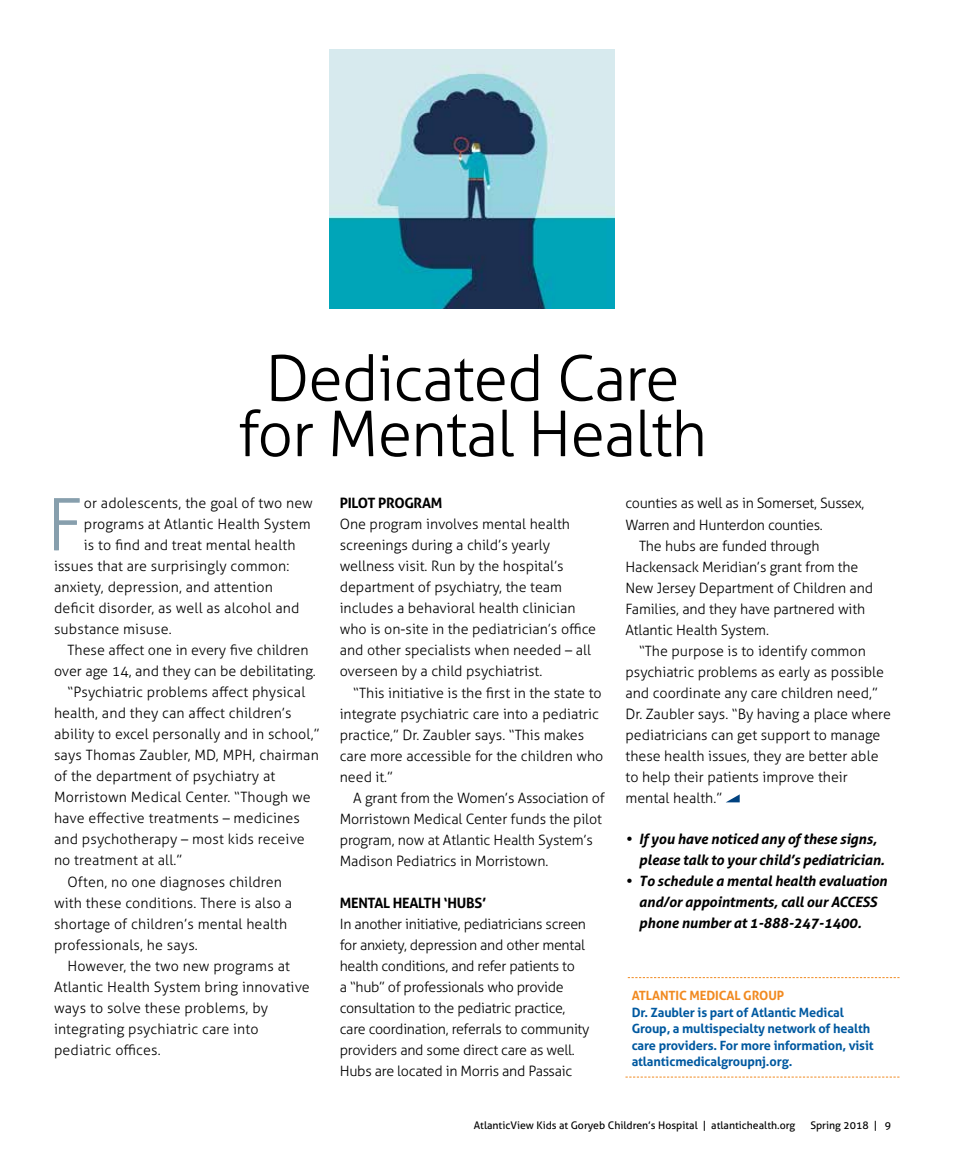
<style>
.page{position:relative;width:972px;height:1175px;background:#fff}
.page>*{position:absolute;margin:0;border:0;box-sizing:border-box;transform-origin:0 0}
.t1{font:300 72.45px "Aller";color:#879fad}
.t2{font:300 63px/55.5px "Aller";letter-spacing:-.02em;color:#000;text-align:center}
.t3{font:300 14.25px/21px "Aller";color:#000}
.t4{font:300 14.25px/21px "Aller";letter-spacing:-.02em;color:#000}
.t5{font:italic 700 14.25px/21px "Aller";letter-spacing:-.01em;color:#000}
.t6{font:700 14.25px "Aller";letter-spacing:-.02em;color:#000}
.t7{font:700 12.75px/16.5px "Aller";letter-spacing:-.01em;color:#0059a0}
.t8{font:700 12.75px "Aller";letter-spacing:-.01em;color:#f18a21}
.t9{font:10.5px "Aller";color:#000}
</style>
<div class="page">
<img style="left:330px;top:50px;width:284px;height:259px">
<svg style="left:628px;top:977px;width:272px;height:1px"></svg>
<svg style="left:626px;top:1076px;width:274px;height:1px"></svg>
<svg style="left:726px;top:794px;width:14px;height:8px"></svg>
<h2 class="t2" style="left:238px;top:350px;width:471px">Dedicated Care for Mental Health</h2>
<h1 class="t1" style="left:47px;top:481px;width:38px">F</h1>
<p class="t3" style="left:84px;top:493px;width:231px">or adolescents, the goal of two new</p>
<p class="t3" style="left:84px;top:514px;width:229px">programs at Atlantic Health System</p>
<p class="t3" style="left:84px;top:535px;width:213px">is to find and treat mental health</p>
<p class="t3" style="left:54px;top:556px;width:237px">issues that are surprisingly common:</p>
<p class="t3" style="left:54px;top:577px;width:220px">anxiety, depression, and attention</p>
<p class="t3" style="left:54px;top:598px;width:247px">deficit disorder, as well as alcohol and</p>
<p class="t3" style="left:54px;top:619px;width:119px">substance misuse.</p>
<p class="t3" style="left:67px;top:640px;width:243px">These affect one in every five children</p>
<p class="t3" style="left:54px;top:661px;width:263px">over age 14, and they can be debilitating.</p>
<p class="t3" style="left:67px;top:682px;width:239px">“Psychiatric problems affect physical</p>
<p class="t3" style="left:54px;top:703px;width:239px">health, and they can affect children’s</p>
<p class="t3" style="left:54px;top:724px;width:267px">ability to excel personally and in school,”</p>
<p class="t3" style="left:54px;top:745px;width:266px">says Thomas Zaubler, MD, MPH, chairman</p>
<p class="t3" style="left:54px;top:766px;width:223px">of the department of psychiatry at</p>
<p class="t3" style="left:54px;top:787px;width:258px">Morristown Medical Center. “Though we</p>
<p class="t3" style="left:54px;top:808px;width:248px">have effective treatments – medicines</p>
<p class="t3" style="left:54px;top:829px;width:252px">and psychotherapy – most kids receive</p>
<p class="t3" style="left:54px;top:850px;width:130px">no treatment at all.”</p>
<p class="t3" style="left:67px;top:871px;width:216px">Often, no one diagnoses children</p>
<p class="t3" style="left:54px;top:892px;width:240px">with these conditions. There is also a</p>
<p class="t3" style="left:54px;top:913px;width:235px">shortage of children’s mental health</p>
<p class="t3" style="left:54px;top:934px;width:145px">professionals, he says.</p>
<p class="t3" style="left:67px;top:955px;width:224px">However, the two new programs at</p>
<p class="t3" style="left:54px;top:976px;width:257px">Atlantic Health System bring innovative</p>
<p class="t3" style="left:54px;top:997px;width:216px">ways to solve these problems, by</p>
<p class="t3" style="left:54px;top:1018px;width:206px">integrating psychiatric care into</p>
<p class="t3" style="left:54px;top:1039px;width:108px">pediatric offices.</p>
<p class="t6" style="left:340px;top:494px;width:104px">PILOT PROGRAM</p>
<p class="t3" style="left:340px;top:514px;width:258px">One program involves mental health screenings during a child’s yearly wellness visit. Run by the hospital’s department of psychiatry, the team includes a behavioral health clinician who is on-site in the pediatrician’s office and other specialists when needed – all overseen by a child psychiatrist.</p>
<p class="t3" style="left:340px;top:682px;width:265px;text-indent:13px">“This initiative is the first in the state to integrate psychiatric care into a pediatric practice,” Dr. Zaubler says. “This makes care more accessible for the children who need it.”</p>
<p class="t3" style="left:340px;top:787px;width:267px;text-indent:13px">A grant from the Women’s Association of Morristown Medical Center funds the pilot program, now at Atlantic Health System’s Madison Pediatrics in Morristown.</p>
<p class="t6" style="left:340px;top:893px;width:148px">MENTAL HEALTH ‘HUBS’</p>
<p class="t4" style="left:340px;top:913px;width:251px">In another initiative, pediatricians screen for anxiety, depression and other mental health conditions, and refer patients to<br>a “hub” of professionals who provide consultation to the pediatric practice, care coordination, referrals to community providers and some direct care as well.<br>Hubs are located in Morris and Passaic</p>
<p class="t4" style="left:626px;top:493px;width:240px">counties as well as in Somerset, Sussex,</p>
<p class="t4" style="left:626px;top:514px;width:199px">Warren and Hunterdon counties.</p>
<p class="t3" style="left:639px;top:535px;width:182px">The hubs are funded through</p>
<p class="t3" style="left:626px;top:556px;width:234px">Hackensack Meridian’s grant from the</p>
<p class="t3" style="left:626px;top:577px;width:249px">New Jersey Department of Children and</p>
<p class="t3" style="left:626px;top:598px;width:241px">Families, and they have partnered with</p>
<p class="t3" style="left:626px;top:619px;width:145px">Atlantic Health System.</p>
<p class="t3" style="left:639px;top:640px;width:228px">“The purpose is to identify common</p>
<p class="t3" style="left:626px;top:661px;width:260px">psychiatric problems as early as possible</p>
<p class="t3" style="left:626px;top:682px;width:254px">and coordinate any care children need,”</p>
<p class="t3" style="left:626px;top:703px;width:267px">Dr. Zaubler says. “By having a place where</p>
<p class="t3" style="left:626px;top:724px;width:256px">pediatricians can get support to manage</p>
<p class="t3" style="left:626px;top:745px;width:255px">these health issues, they are better able</p>
<p class="t3" style="left:626px;top:766px;width:224px">to help their patients improve their</p>
<p class="t3" style="left:626px;top:787px;width:98px">mental health.”</p>
<p class="t5" style="left:639px;top:828px;width:247px;text-indent:-13px">• If you have noticed any of these signs, please talk to your child’s pediatrician.</p>
<p class="t5" style="left:639px;top:870px;width:250px;text-indent:-13px">• To schedule a mental health evaluation and/or appointments, call our ACCESS phone number at 1-888-247-1400.</p>
<p class="t8" style="left:632px;top:987px;width:154px">ATLANTIC MEDICAL GROUP</p>
<p class="t7" style="left:632px;top:1003px;width:243px">Dr. Zaubler is part of Atlantic Medical Group, a multispecialty network of health care providers. For more information, visit atlanticmedicalgroupnj.org.</p>
<p class="t9" style="left:474px;top:1119px;width:323px">AtlanticView Kids at Goryeb Children’s Hospital | atlantichealth.org</p>
<p class="t9" style="left:810px;top:1119px;width:82px">Spring 2018 | 9</p>
</div>
